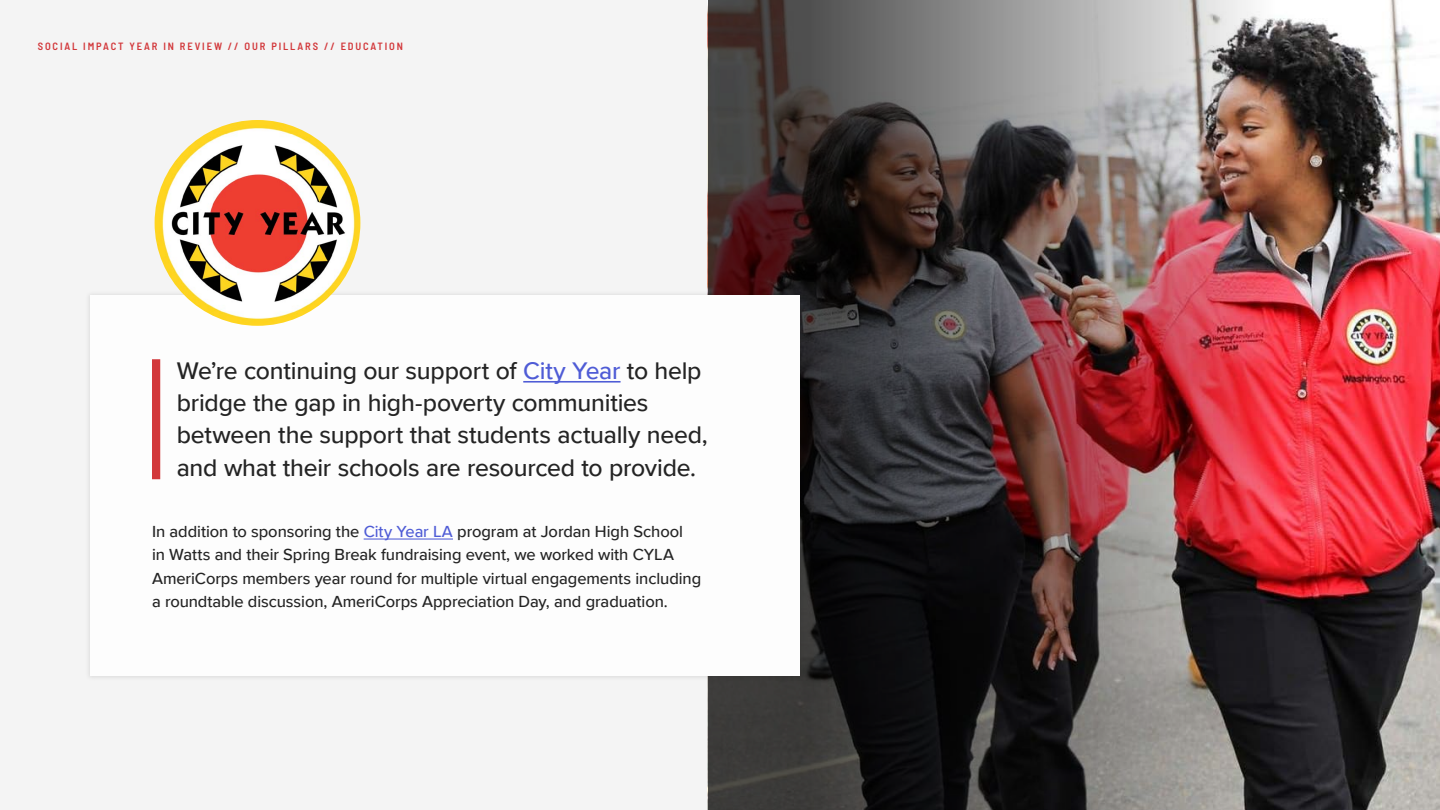
<style>
.page{position:relative;width:1440px;height:810px;background:#f4f4f4}
.page>*{position:absolute;margin:0;border:0;box-sizing:border-box;transform-origin:0 0}
.t1{font:500 24.75px/32.2px "Proxima Nova";letter-spacing:-.01em;color:#242424}
.t2{font:500 16.5px/23.2px "Proxima Nova";letter-spacing:-.005em;color:#242424}
.t3{font:600 semi-condensed 10.5px "Barlow";letter-spacing:.18em;color:#d2373a}
.s1{color:#4f5cd6}
</style>
<div class="page">
<img style="left:708px;top:0;width:732px;height:810px">
<div style="left:85px;top:290px;width:719px;height:391px;background:#000;opacity:.1"></div>
<div style="left:90px;top:296px;width:710px;height:380px;background:#fdfdfd"></div>
<img style="left:155px;top:120px;width:205px;height:206px;border-radius:103px">
<hr style="left:523px;top:381px;width:98px;height:2px;background:#4f5cd6">
<hr style="left:364px;top:539px;width:89px;height:1px;background:#4f5cd6">
<div style="left:152px;top:359px;width:8px;height:120px;background:#d2373a"></div>
<p class="t3" style="left:38px;top:38px;width:367px">SOCIAL IMPACT YEAR IN REVIEW // OUR PILLARS // EDUCATION</p>
<h1 class="t1" style="left:177px;top:354px;width:533px">We’re continuing our support of <span class="s1">City Year</span> to help bridge the gap in high-poverty communities between the support that students actually need, and what their schools are resourced to provide.</h1>
<p class="t2" style="left:152px;top:519px;width:551px">In addition to sponsoring the <span class="s1">City Year LA</span> program at Jordan High School<br>in Watts and their Spring Break fundraising event, we worked with CYLA AmeriCorps members year round for multiple virtual engagements including a roundtable discussion, AmeriCorps Appreciation Day, and graduation.</p>
</div>
